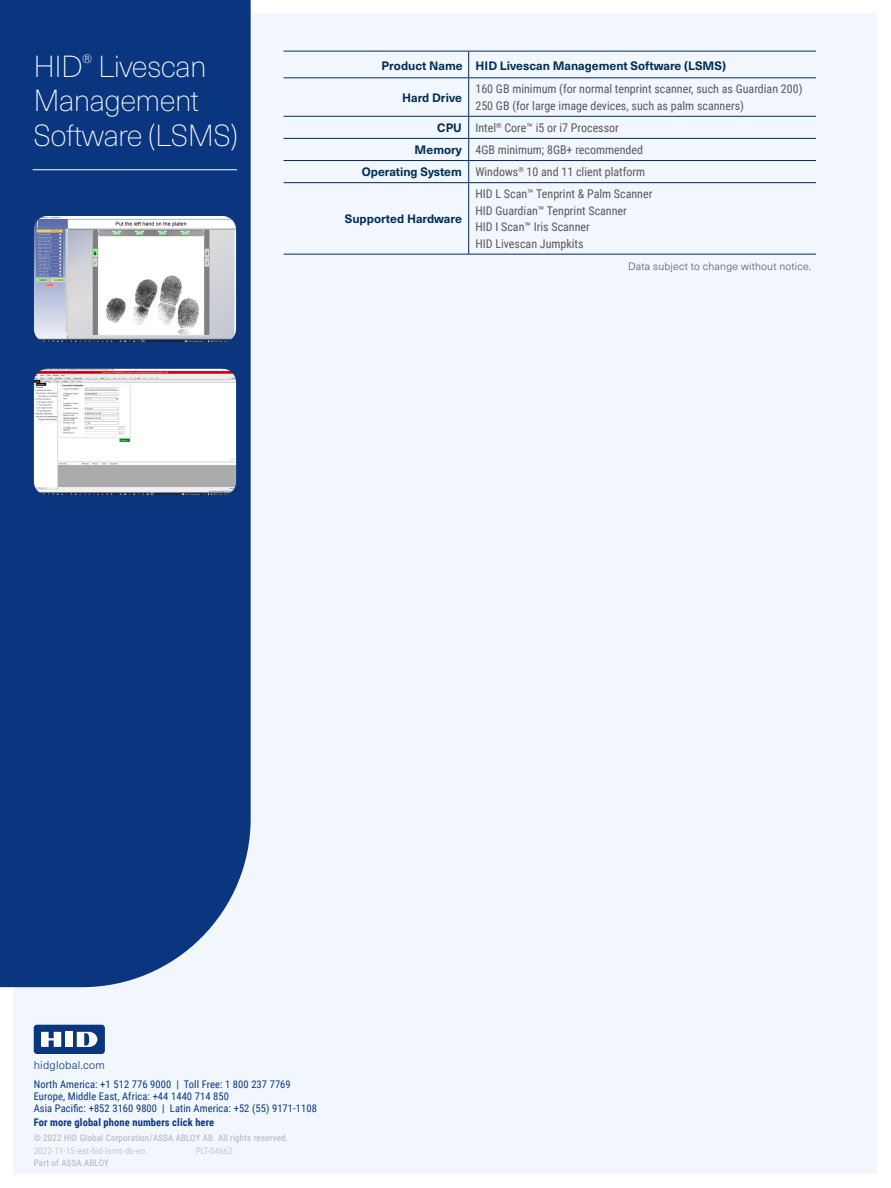
<style>
.page{position:relative;width:891px;height:1188px;background:#fff}
.page>*{position:absolute;margin:0;border:0;box-sizing:border-box;transform-origin:0 0}
.ds_blue_box_large_to{font:100 30px/34.5px "Neue Haas Unica Pro";letter-spacing:-.02em;color:#fff}
.t1{font:12px "Roboto Condensed";color:#57585a}
.t2{font:700 12px "Neue Haas Unica Pro";color:#002c55}
.t3{font:300 11.1px "Neue Haas Unica Pro";letter-spacing:.02em;color:#0a367f}
.t4{font:10.5px/12.1px "Roboto Condensed";letter-spacing:.01em;color:#0a367f}
.t5{font:700 10.5px "Roboto Condensed";letter-spacing:.01em;color:#0a367f}
.ds_main_body{font:300 10.5px "Neue Haas Unica Pro";letter-spacing:.02em;color:#57585a}
.t6{font:9px "Roboto Condensed";letter-spacing:.02em;color:#b2b3b7}
.ds_contact_rev_name{font:300 9px "Roboto Condensed";letter-spacing:.02em;color:#b2b3b7}
</style>
<div class="page">
<div style="left:14px;top:14px;width:864px;height:1160px;background:#f1f7fc"></div>
<div style="left:0;top:0;width:251px;height:987px;background:#0a367f"></div>
<div style="left:34px;top:1025px;width:71px;height:29px;background:#0a367f;border-radius:3px"></div>
<div style="left:65px;top:1032px;width:8px;height:15px;background:#fff"></div>
<svg style="left:41px;top:1032px;width:20px;height:15px"></svg>
<svg style="left:77px;top:1032px;width:20px;height:15px"></svg>
<hr style="left:33px;top:169px;width:204px;height:1px;background:#fff">
<hr style="left:284px;top:51px;width:185px;height:1px;background:#002c55">
<hr style="left:469px;top:51px;width:347px;height:1px;background:#002c55">
<svg style="left:468px;top:51px;width:1px;height:26px"></svg>
<hr style="left:468px;top:78px;width:1px;height:38px;background:#002c55">
<hr style="left:284px;top:116px;width:185px;height:1px;background:#002c55">
<hr style="left:469px;top:116px;width:347px;height:1px;background:#002c55">
<hr style="left:284px;top:138px;width:185px;height:1px;background:#002c55">
<hr style="left:469px;top:138px;width:347px;height:1px;background:#002c55">
<hr style="left:284px;top:160px;width:185px;height:1px;background:#002c55">
<hr style="left:469px;top:160px;width:347px;height:1px;background:#002c55">
<svg style="left:468px;top:116px;width:1px;height:66px"></svg>
<hr style="left:284px;top:182px;width:185px;height:1px;background:#002c55">
<hr style="left:469px;top:182px;width:347px;height:1px;background:#002c55">
<hr style="left:468px;top:183px;width:1px;height:71px;background:#002c55">
<hr style="left:284px;top:254px;width:185px;height:1px;background:#002c55">
<hr style="left:469px;top:254px;width:347px;height:1px;background:#002c55">
<hr style="left:284px;top:77px;width:185px;height:1px;background:#002c55">
<hr style="left:469px;top:77px;width:347px;height:1px;background:#002c55">
<img style="left:34px;top:369px;width:202px;height:126px">
<img style="left:34px;top:216px;width:202px;height:126px">
<div style="left:38px;top:220px;width:26px;height:8px;background:#5e70ac"></div>
<p class="ds_blue_box_large_to" style="left:34px;top:50px;width:206px">HID<sup>®</sup> Livescan<br>Management<br>Software (LSMS)</p>
<p class="t2" style="left:382px;top:58px;width:83px">Product Name</p>
<p class="t2" style="left:476px;top:58px;width:252px">HID Livescan Management Software (LSMS)</p>
<p class="t2" style="left:402px;top:90px;width:61px">Hard Drive</p>
<p class="t1" style="left:475px;top:81px;width:329px">160 GB minimum (for normal tenprint scanner, such as Guardian 200)</p>
<p class="t1" style="left:475px;top:97px;width:270px">250 GB (for large image devices, such as palm scanners)</p>
<p class="t2" style="left:437px;top:120px;width:26px">CPU</p>
<p class="t1" style="left:475px;top:119px;width:145px">Intel<sup>®</sup> Core™ i5 or i7 Processor</p>
<p class="t2" style="left:415px;top:142px;width:49px">Memory</p>
<p class="t1" style="left:475px;top:141px;width:169px">4GB minimum; 8GB+ recommended</p>
<p class="t2" style="left:362px;top:165px;width:102px">Operating System</p>
<p class="t1" style="left:475px;top:163px;width:171px">Windows<sup>®</sup> 10 and 11 client platform</p>
<p class="t2" style="left:345px;top:211px;width:119px">Supported Hardware</p>
<p class="t1" style="left:475px;top:185px;width:178px">HID L Scan™ Tenprint &amp; Palm Scanner</p>
<p class="t1" style="left:475px;top:202px;width:153px">HID Guardian™ Tenprint Scanner</p>
<p class="t1" style="left:475px;top:218px;width:116px">HID I Scan™ Iris Scanner</p>
<p class="t1" style="left:475px;top:235px;width:110px">HID Livescan Jumpkits</p>
<p class="ds_main_body" style="left:628px;top:260px;width:185px">Data subject to change without notice.</p>
<p class="t3" style="left:34px;top:1059px;width:73px">hidglobal.com</p>
<p class="t4" style="left:34px;top:1078px;width:285px">North America: +1 512 776 9000 | Toll Free: 1 800 237 7769<br>Europe, Middle East, Africa: +44 1440 714 850<br>Asia Pacific: +852 3160 9800 | Latin America: +52 (55) 9171-1108</p>
<p class="t5" style="left:34px;top:1115px;width:182px">For more global phone numbers click here</p>
<p class="t6" style="left:34px;top:1131px;width:256px">© 2022 HID Global Corporation/ASSA ABLOY AB. All rights reserved.</p>
<p class="t6" style="left:34px;top:1157px;width:77px">Part of ASSA ABLOY</p>
<p class="ds_contact_rev_name" style="left:34px;top:1145px;width:113px">2022-11-15-eat-hid-lsms-ds-en</p>
<p class="ds_contact_rev_name" style="left:196px;top:1145px;width:39px">PLT-04662</p>
</div>
